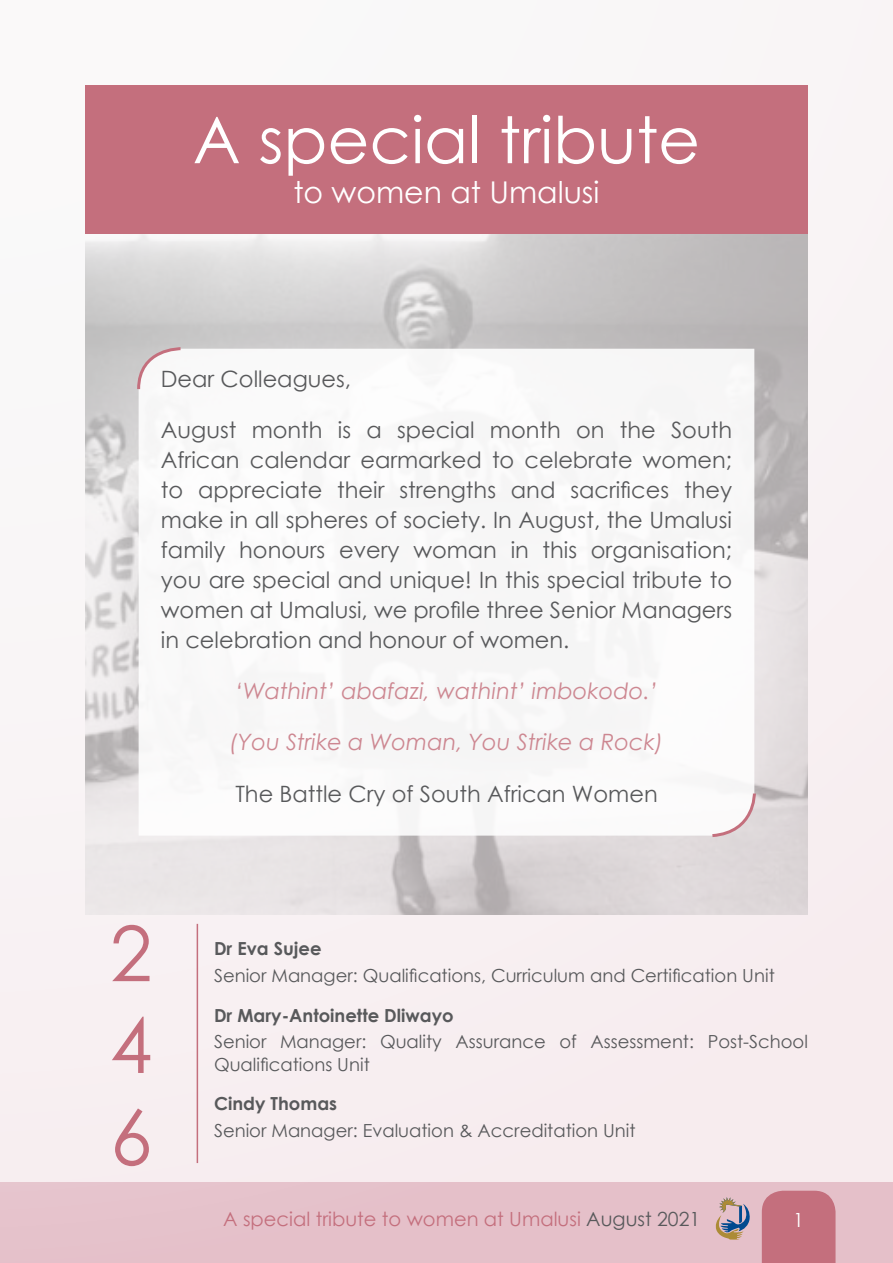
<style>
.page{position:relative;width:893px;height:1263px;background:#f8f0f2}
.page>*{position:absolute;margin:0;border:0;box-sizing:border-box;transform-origin:0 0}
.t1{font:76.5px/91.8px "Century Gothic";color:#c46f7d;text-align:justify}
.t2{font:64.5px "Century Gothic";color:#fff}
.t3{font:30px "Century Gothic";color:#fff}
.t4{font:22.5px/30px "Century Gothic";color:#58595b;text-align:justify}
.t5{font:italic 22.5px "Century Gothic";color:#cd8791}
.t6{font:19.5px "Century Gothic";color:#c46f7d}
.t7{font:19.5px "Century Gothic";color:#fff}
.t8{font:18px/22.5px "Century Gothic";color:#58595b}
.t9{font:700 18px "Century Gothic";color:#58595b}
.s1{color:#58595b}
</style>
<div class="page">
<div style="left:0;top:1183px;width:893px;height:80px;background:#e5c0c9"></div>
<div style="left:762px;top:1191px;width:73px;height:72px;background:#c46f7d"></div>
<svg style="left:715px;top:1197px;width:35px;height:42px"></svg>
<img style="left:85px;top:234px;width:723px;height:680px">
<div style="left:85px;top:85px;width:723px;height:149px;background:#c46f7d"></div>
<hr style="left:197px;top:924px;width:1px;height:239px;background:#c46f7d">
<div style="left:139px;top:349px;width:615px;height:487px;background:#f9f9f9"></div>
<svg style="left:136px;top:346px;width:48px;height:46px"></svg>
<svg style="left:709px;top:790px;width:48px;height:49px"></svg>
<h2 class="t2" style="left:193px;top:95px;width:509px">A special tribute</h2>
<h3 class="t3" style="left:293px;top:171px;width:308px">to women at Umalusi</h3>
<p class="t4" style="left:161px;top:363px;width:192px">Dear Colleagues,</p>
<p class="t4" style="left:161px;top:414px;width:573px">August month is a special month on the South African calendar earmarked to celebrate women; to appreciate their strengths and sacrifices they make in all spheres of society. In August, the Umalusi family honours every woman in this organisation; you are special and unique! In this special tribute to women at Umalusi, we profile three Senior Managers in celebration and honour of women.</p>
<p class="t5" style="left:235px;top:677px;width:424px">‘Wathint’ abafazi, wathint’ imbokodo.’</p>
<p class="t5" style="left:230px;top:728px;width:435px">(You Strike a Woman, You Strike a Rock)</p>
<p class="t4" style="left:235px;top:778px;width:424px">The Battle Cry of South African Women</p>
<h1 class="t1" style="left:110px;top:906px;width:44px">2<br>4<br>6</h1>
<p class="t9" style="left:214px;top:935px;width:109px">Dr Eva Sujee</p>
<p class="t8" style="left:214px;top:964px;width:562px">Senior Manager: Qualifications, Curriculum and Certification Unit</p>
<p class="t9" style="left:214px;top:1001px;width:241px">Dr Mary-Antoinette Dliwayo</p>
<p class="t8" style="left:214px;top:1030px;width:595px">Senior Manager: Quality Assurance of Assessment: Post-School<br>Qualifications Unit</p>
<p class="t9" style="left:214px;top:1090px;width:125px">Cindy Thomas</p>
<p class="t8" style="left:214px;top:1119px;width:423px">Senior Manager: Evaluation &amp; Accreditation Unit</p>
<p class="t6" style="left:223px;top:1205px;width:479px">A special tribute to women at Umalusi <span class="s1">August 2021</span></p>
<p class="t7" style="left:793px;top:1206px;width:12px">1</p>
</div>
